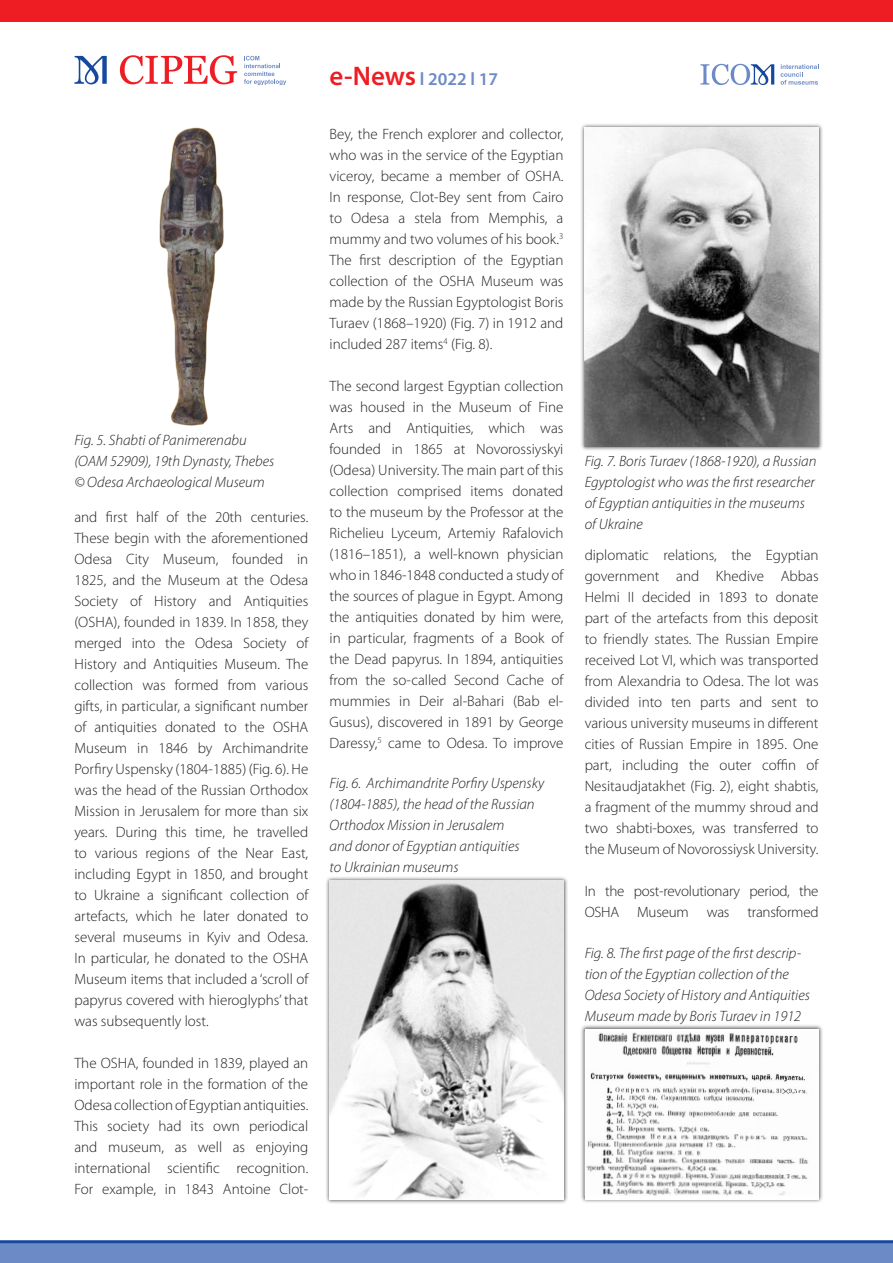
<style>
.page{position:relative;width:893px;height:1263px;background:#fff}
.page>*{position:absolute;margin:0;border:0;box-sizing:border-box;transform-origin:0 0}
.t1{font:600 18px "Myriad Pro";color:#6c8bc6}
.body{font:300 15px/21px "Myriad Pro";color:#231f20;text-align:justify}
.légende{font:italic 300 15px/21px "Myriad Pro";color:#231f20}
.s1{font-size:27px;color:#ee1d23}
</style>
<div class="page">
<div style="left:0;top:0;width:893px;height:21px;background:#ee1d23"></div>
<div style="left:0;top:1242px;width:893px;height:21px;background:#6c8bc6"></div>
<svg style="left:74px;top:56px;width:33px;height:28px"></svg>
<svg style="left:120px;top:55px;width:117px;height:29px"></svg>
<svg style="left:244px;top:56px;width:42px;height:29px"></svg>
<svg style="left:781px;top:64px;width:38px;height:21px"></svg>
<svg style="left:700px;top:64px;width:74px;height:21px"></svg>
<hr style="left:0;top:1240px;width:893px;height:3px;background:#15489e">
<img style="left:159px;top:128px;width:64px;height:297px">
<div style="left:325px;top:876px;width:243px;height:328px;background:#231f20;opacity:.75"></div>
<img style="left:330px;top:880px;width:233px;height:319px">
<div style="left:580px;top:1024px;width:243px;height:180px;background:#231f20;opacity:.75"></div>
<div style="left:585px;top:1029px;width:234px;height:170px;background:#fff"></div>
<img style="left:586px;top:1032px;width:222px;height:164px">
<div style="left:580px;top:123px;width:243px;height:328px;background:#231f20;opacity:.75"></div>
<img style="left:585px;top:128px;width:234px;height:318px">
<p class="légende" style="left:74px;top:429px;width:174px">Fig. 5. Shabti of Panimerenabu</p>
<p class="légende" style="left:74px;top:450px;width:201px">(OAM 52909), 19th Dynasty, Thebes</p>
<p class="légende" style="left:74px;top:471px;width:192px">© Odesa Archaeological Museum</p>
<p class="body" style="left:74px;top:506px;width:235px">and first half of the 20th centuries.<br>These begin with the aforementioned Odesa City Museum, founded in 1825, and the Museum at the Odesa Society of History and Antiquities (OSHA), founded in 1839. In 1858, they merged into the Odesa Society of History and Antiquities Museum. The collection was formed from various gifts, in particular, a significant number of antiquities donated to the OSHA Museum in 1846 by Archimandrite Porfiry Uspensky (1804-1885) (Fig. 6). He was the head of the Russian Orthodox Mission in Jerusalem for more than six years. During this time, he travelled to various regions of the Near East, including Egypt in 1850, and brought to Ukraine a significant collection of artefacts, which he later donated to several museums in Kyiv and Odesa.<br>In particular, he donated to the OSHA Museum items that included a ‘scroll of papyrus covered with hieroglyphs’ that was subsequently lost.</p>
<p class="body" style="left:74px;top:1052px;width:235px">The OSHA, founded in 1839, played an important role in the formation of the Odesa collection of Egyptian antiquities.<br>This society had its own periodical and museum, as well as enjoying international scientific recognition.<br>For example, in 1843 Antoine Clot-</p>
<p class="t1" style="left:330px;top:68px;width:170px"><span class="s1">e-News</span> l 2022 l 17</p>
<p class="body" style="left:330px;top:123px;width:235px">Bey, the French explorer and collector, who was in the service of the Egyptian viceroy, became a member of OSHA.<br>In response, Clot-Bey sent from Cairo to Odesa a stela from Memphis, a mummy and two volumes of his book.<sup>3<br></sup>The first description of the Egyptian collection of the OSHA Museum was made by the Russian Egyptologist Boris Turaev (1868–1920) (Fig. 7) in 1912 and included 287 items<sup>4</sup> (Fig. 8).</p>
<p class="body" style="left:330px;top:375px;width:235px">The second largest Egyptian collection was housed in the Museum of Fine Arts and Antiquities, which was founded in 1865 at Novorossiyskyi (Odesa) University. The main part of this collection comprised items donated to the museum by the Professor at the Richelieu Lyceum, Artemiy Rafalovich (1816–1851), a well-known physician who in 1846-1848 conducted a study of the sources of plague in Egypt. Among the antiquities donated by him were, in particular, fragments of a Book of the Dead papyrus. In 1894, antiquities from the so-called Second Cache of mummies in Deir al-Bahari (Bab el-Gusus), discovered in 1891 by George Daressy,<sup>5</sup> came to Odesa. To improve</p>
<p class="légende" style="left:330px;top:772px;width:216px">Fig. 6. Archimandrite Porfiry Uspensky (1804-1885), the head of the Russian<br>Orthodox Mission in Jerusalem</p>
<p class="légende" style="left:330px;top:835px;width:192px">and donor of Egyptian antiquities</p>
<p class="légende" style="left:330px;top:856px;width:131px">to Ukrainian museums</p>
<p class="légende" style="left:585px;top:451px;width:233px">Fig. 7. Boris Turaev (1868-1920), a Russian Egyptologist who was the first researcher of Egyptian antiquities in the museums of Ukraine</p>
<p class="body" style="left:585px;top:544px;width:235px">diplomatic relations, the Egyptian government and Khedive Abbas Helmi II decided in 1893 to donate part of the artefacts from this deposit to friendly states. The Russian Empire received Lot VI, which was transported from Alexandria to Odesa. The lot was divided into ten parts and sent to various university museums in different cities of Russian Empire in 1895. One part, including the outer coffin of Nesitaudjatakhet (Fig. 2), eight shabtis, a fragment of the mummy shroud and two shabti-boxes, was transferred to the Museum of Novorossiysk University.</p>
<p class="body" style="left:585px;top:880px;width:235px">In the post-revolutionary period, the<br>OSHA Museum was transformed</p>
<p class="légende" style="left:585px;top:942px;width:227px">Fig. 8. The first page of the first descrip&shy;tion of the Egyptian collection of the Odesa Society of History and Antiquities Museum made by Boris Turaev in 1912</p>
</div>
